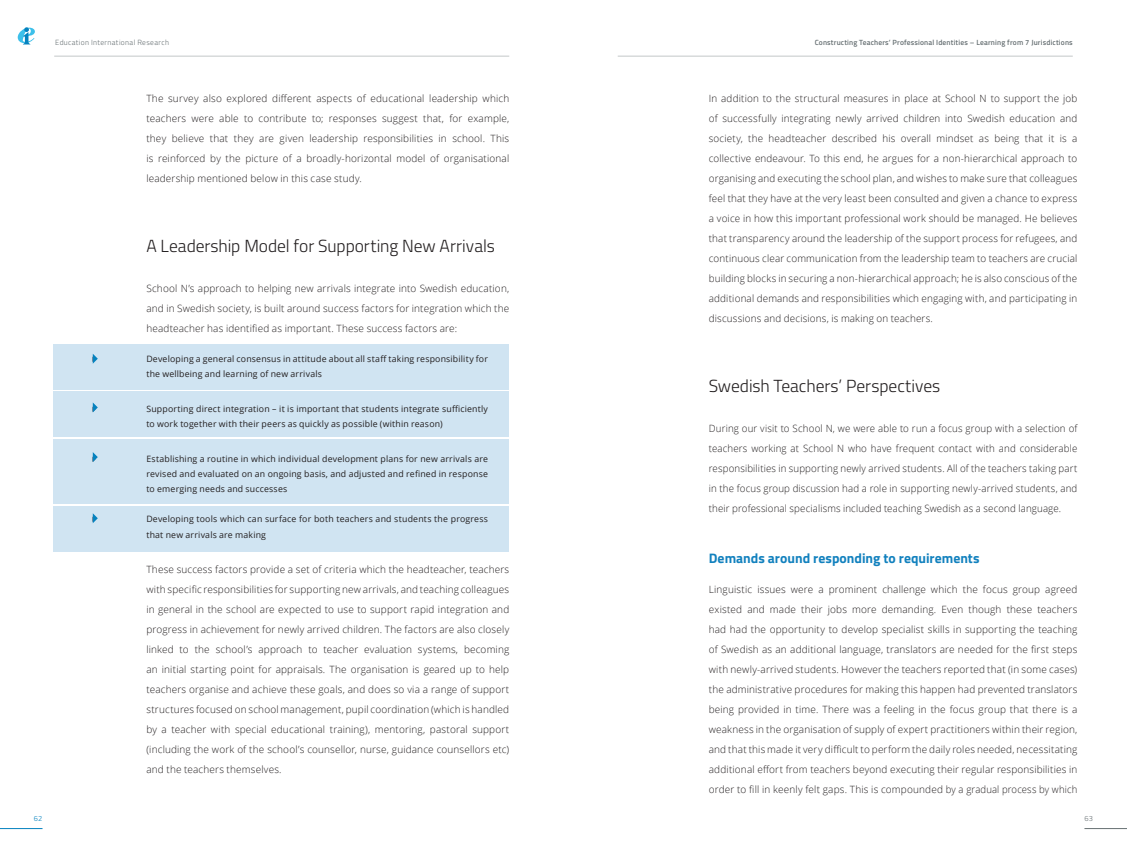
<style>
.page{position:relative;width:1127px;height:851px;background:#fff}
.page>*{position:absolute;margin:0;border:0;box-sizing:border-box;transform-origin:0 0}
.Heading_1{font:300 17.5px "Titillium";letter-spacing:-.005em;color:#231f20}
.Heading_2{font:700 13.75px "Titillium";color:#1281be}
.Paragraph_Main_Text{font:300 10px/20px "Open Sans";letter-spacing:.015em;color:#231f20;text-align:justify}
.t1{font:8.75px/15px "Open Sans";letter-spacing:.02em;color:#231f20}
.t2{font:600 7.5px "Titillium";letter-spacing:.02em;color:#677073}
.t3{font:300 7.5px "Titillium";letter-spacing:.045em;color:#677073}
.t4{font:300 7.5px "Titillium";color:#0582bf}
</style>
<div class="page">
<div style="left:53px;top:344px;width:455px;height:45px;background:#d0e4f2"></div>
<div style="left:53px;top:392px;width:455px;height:45px;background:#d0e4f2"></div>
<div style="left:53px;top:506px;width:455px;height:45px;background:#d0e4f2"></div>
<div style="left:53px;top:439px;width:455px;height:64px;background:#d0e4f2"></div>
<hr style="left:0;top:828px;width:43px;height:1px;background:#0582bf">
<hr style="left:1084px;top:828px;width:43px;height:1px;background:#677073">
<svg style="left:18px;top:27px;width:17px;height:17px"></svg>
<hr style="left:54px;top:56px;width:455px;height:1px;background:#677073">
<hr style="left:618px;top:56px;width:455px;height:1px;background:#677073">
<svg style="left:93px;top:354px;width:5px;height:9px"></svg>
<svg style="left:93px;top:402px;width:5px;height:10px"></svg>
<svg style="left:93px;top:452px;width:5px;height:10px"></svg>
<svg style="left:93px;top:513px;width:5px;height:10px"></svg>
<p class="t3" style="left:55px;top:36px;width:115px">Education International Research</p>
<p class="t2" style="left:815px;top:36px;width:259px">Constructing Teachers’ Professional Identities – Learning from 7 Jurisdictions</p>
<p class="Paragraph_Main_Text" style="left:146px;top:88px;width:364px">The survey also explored different aspects of educational leadership which teachers were able to contribute to; responses suggest that, for example, they believe that they are given leadership responsibilities in school. This is reinforced by the picture of a broadly-horizontal model of organisational leadership mentioned below in this case study.</p>
<p class="Heading_1" style="left:146px;top:233px;width:350px">A Leadership Model for Supporting New Arrivals</p>
<p class="Paragraph_Main_Text" style="left:146px;top:278px;width:364px">School N’s approach to helping new arrivals integrate into Swedish education, and in Swedish society, is built around success factors for integration which the headteacher has identified as important. These success factors are:</p>
<p class="t1" style="left:146px;top:351px;width:343px">Developing a general consensus in attitude about all staff taking responsibility for the wellbeing and learning of new arrivals</p>
<p class="t1" style="left:146px;top:401px;width:343px">Supporting direct integration – it is important that students integrate sufficiently to work together with their peers as quickly as possible (within reason)</p>
<p class="t1" style="left:146px;top:451px;width:343px;text-align:justify">Establishing a routine in which individual development plans for new arrivals are revised and evaluated on an ongoing basis, and adjusted and refined in response to emerging needs and successes</p>
<p class="t1" style="left:146px;top:511px;width:343px">Developing tools which can surface for both teachers and students the progress that new arrivals are making</p>
<p class="Paragraph_Main_Text" style="left:146px;top:558px;width:364px">These success factors provide a set of criteria which the headteacher, teachers with specific responsibilities for supporting new arrivals, and teaching colleagues in general in the school are expected to use to support rapid integration and progress in achievement for newly arrived children. The factors are also closely linked to the school’s approach to teacher evaluation systems, becoming an initial starting point for appraisals. The organisation is geared up to help teachers organise and achieve these goals, and does so via a range of support structures focused on school management, pupil coordination (which is handled by a teacher with special educational training), mentoring, pastoral support (including the work of the school’s counsellor, nurse, guidance counsellors etc) and the teachers themselves.</p>
<p class="Paragraph_Main_Text" style="left:709px;top:88px;width:370px">In addition to the structural measures in place at School N to support the job of successfully integrating newly arrived children into Swedish education and society, the headteacher described his overall mindset as being that it is a collective endeavour. To this end, he argues for a non-hierarchical approach to organising and executing the school plan, and wishes to make sure that colleagues feel that they have at the very least been consulted and given a chance to express a voice in how this important professional work should be managed. He believes that transparency around the leadership of the support process for refugees, and continuous clear communication from the leadership team to teachers are crucial building blocks in securing a non-hierarchical approach; he is also conscious of the additional demands and responsibilities which engaging with, and participating in discussions and decisions, is making on teachers.</p>
<p class="Heading_1" style="left:709px;top:373px;width:233px">Swedish Teachers’ Perspectives</p>
<p class="Paragraph_Main_Text" style="left:709px;top:418px;width:370px">During our visit to School N, we were able to run a focus group with a selection of teachers working at School N who have frequent contact with and considerable responsibilities in supporting newly arrived students. All of the teachers taking part in the focus group discussion had a role in supporting newly-arrived students, and their professional specialisms included teaching Swedish as a second language.</p>
<p class="Heading_2" style="left:709px;top:547px;width:272px">Demands around responding to requirements</p>
<p class="Paragraph_Main_Text" style="left:709px;top:578px;width:370px">Linguistic issues were a prominent challenge which the focus group agreed existed and made their jobs more demanding. Even though these teachers had had the opportunity to develop specialist skills in supporting the teaching of Swedish as an additional language, translators are needed for the first steps with newly-arrived students. However the teachers reported that (in some cases) the administrative procedures for making this happen had prevented translators being provided in time. There was a feeling in the focus group that there is a weakness in the organisation of supply of expert practitioners within their region, and that this made it very difficult to perform the daily roles needed, necessitating additional effort from teachers beyond executing their regular responsibilities in order to fill in keenly felt gaps. This is compounded by a gradual process by which</p>
<p class="t4" style="left:34px;top:813px;width:10px">62</p>
<p class="t3" style="left:1084px;top:813px;width:10px">63</p>
</div>
